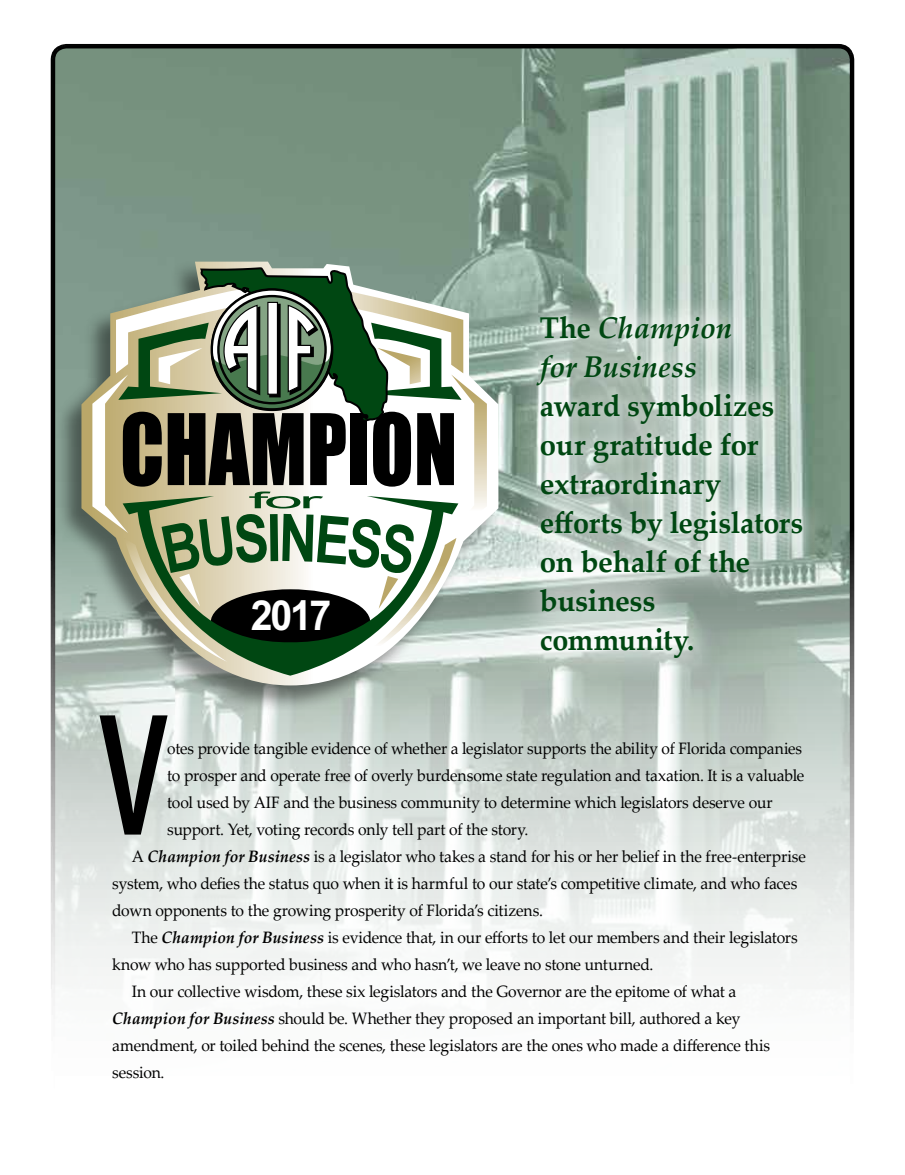
<style>
.page{position:relative;width:905px;height:1175px;background:#fff}
.page>*{position:absolute;margin:0;border:0;box-sizing:border-box;transform-origin:0 0}
.t1{font:600 176.7px "Myriad Pro";color:#000;scale:.65 1}
.t2{font:90.9px "Impact";color:#000;scale:.88 1}
.t3{font:700 41.4px "Arial";color:#fff;scale:.95 1}
.t4{font:700 30px/39px "Palatino Linotype";letter-spacing:-.01em;color:#004712;scale:.96 1}
.t5{font:italic 700 30px/39px "Palatino Linotype";letter-spacing:.005em;color:#004712;scale:.96 1}
.t6{font:22.95px "Arial";color:#004712;scale:3.05 1}
.t7{font:16.5px "Palatino Linotype";letter-spacing:-.015em;color:#000;scale:.95 1}
.t8{font:16.5px "Palatino Linotype";letter-spacing:-.015em;color:#000;scale:.94 1}
.s1{font-style:normal}
.s2{font-weight:700;font-style:italic}
</style>
<div class="page">
<img style="left:56px;top:49px;width:793px;height:940px">
<div style="left:51px;top:44px;width:803px;height:1087px;border:4px solid #000;border-radius:14px"></div>
<div style="left:54px;top:260px;width:445px;height:452px;background:#000;opacity:.45"></div>
<svg style="left:81px;top:262px;width:417px;height:423px;background:#acb9ac"></svg>
<svg style="left:123px;top:662px;width:335px;height:13px;background:#a7b6a8"></svg>
<div style="left:507px;top:286px;width:325px;height:402px;background:#fff;opacity:.7"></div>
<svg style="left:92px;top:266px;width:395px;height:396px"></svg>
<h2 class="t2" style="left:120px;top:379px;width:385px">CHAMPION</h2>
<h3 class="t6" style="left:248px;top:484px;width:26px">for</h3>
<h3 class="t3" style="left:251px;top:586px;width:86px">2017</h3>
<h3 class="t5" style="left:540px;top:307px;width:202px"><span class="s1">The</span> Champion for Business</h3>
<h3 class="t4" style="left:540px;top:385px;width:276px">award symbolizes our gratitude for extraordinary efforts by legislators on behalf of the business community.</h3>
<h1 class="t1" style="left:99px;top:662px;width:108px">V</h1>
<p class="t8" style="left:167px;top:736px;width:677px">otes provide tangible evidence of whether a legislator supports the ability of Florida companies</p>
<p class="t7" style="left:167px;top:763px;width:672px">to prosper and operate free of overly burdensome state regulation and taxation. It is a valuable</p>
<p class="t7" style="left:167px;top:790px;width:639px">tool used by AIF and the business community to determine which legislators deserve our</p>
<p class="t7" style="left:167px;top:817px;width:382px">support. Yet, voting records only tell part of the story.</p>
<p class="t7" style="left:132px;top:844px;width:711px">A <span class="s2">Champion for Business</span> is a legislator who takes a stand for his or her belief in the free-enterprise</p>
<p class="t7" style="left:112px;top:871px;width:722px">system, who defies the status quo when it is harmful to our state’s competitive climate, and who faces</p>
<p class="t7" style="left:112px;top:898px;width:455px">down opponents to the growing prosperity of Florida’s citizens.</p>
<p class="t7" style="left:132px;top:925px;width:702px">The <span class="s2">Champion for Business</span> is evidence that, in our efforts to let our members and their legislators</p>
<p class="t7" style="left:112px;top:952px;width:571px">know who has supported business and who hasn’t, we leave no stone unturned.</p>
<p class="t7" style="left:132px;top:979px;width:638px">In our collective wisdom, these six legislators and the Governor are the epitome of what a</p>
<p class="t7" style="left:112px;top:1006px;width:662px"><span class="s2">Champion for Business</span> should be. Whether they proposed an important bill, authored a key</p>
<p class="t7" style="left:112px;top:1033px;width:694px">amendment, or toiled behind the scenes, these legislators are the ones who made a difference this</p>
<p class="t7" style="left:112px;top:1060px;width:57px">session.</p>
</div>
